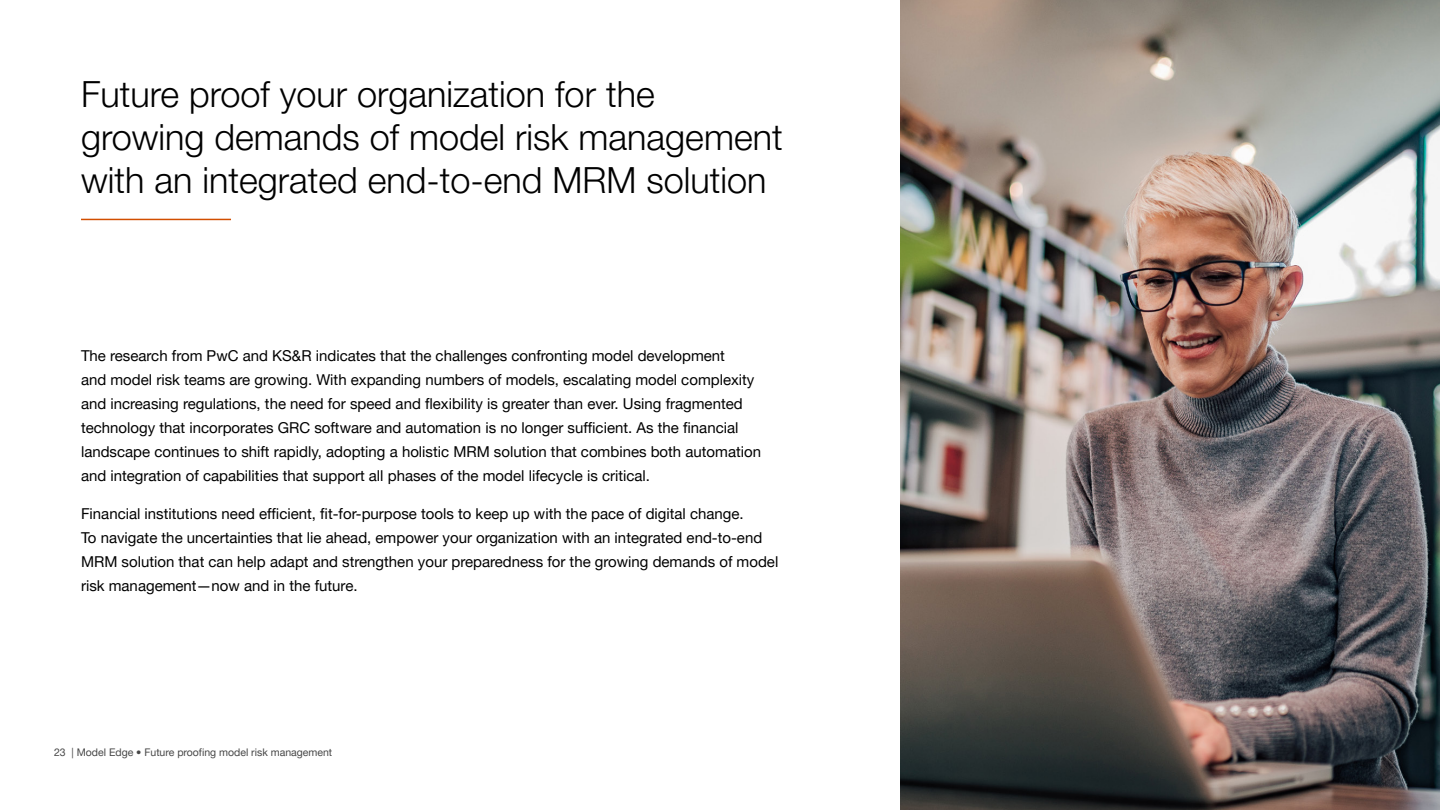
<style>
.page{position:relative;width:1440px;height:810px;background:#fff}
.page>*{position:absolute;margin:0;border:0;box-sizing:border-box;transform-origin:0 0}
.Body___Copy__black{font:300 36px/43.2px "Helvetica Neue LT Pro";color:#000}
.Body___Copy__black-2{font:15px/24px "Helvetica Neue LT Pro";color:#000}
.t1{font:10.5px "Helvetica Neue LT Pro";color:#464646}
</style>
<div class="page">
<hr style="left:81px;top:219px;width:150px;height:1px;background:#d24e00">
<img style="left:900px;top:0;width:540px;height:810px">
<p class="Body___Copy__black" style="left:81px;top:72px;width:703px">Future proof your organization for the growing demands of model risk management with an integrated end-to-end MRM solution</p>
<p class="Body___Copy__black-2" style="left:81px;top:344px;width:681px">The research from PwC and KS&amp;R indicates that the challenges confronting model development<br>and model risk teams are growing. With expanding numbers of models, escalating model complexity and increasing regulations, the need for speed and flexibility is greater than ever. Using fragmented technology that incorporates GRC software and automation is no longer sufficient. As the financial landscape continues to shift rapidly, adopting a holistic MRM solution that combines both automation and integration of capabilities that support all phases of the model lifecycle is critical.</p>
<p class="Body___Copy__black-2" style="left:81px;top:501px;width:699px">Financial institutions need efficient, fit-for-purpose tools to keep up with the pace of digital change.<br>To navigate the uncertainties that lie ahead, empower your organization with an integrated end-to-end MRM solution that can help adapt and strengthen your preparedness for the growing demands of model risk management—now and in the future.</p>
<p class="t1" style="left:54px;top:746px;width:280px">23 | Model Edge • Future proofing model risk management</p>
</div>
